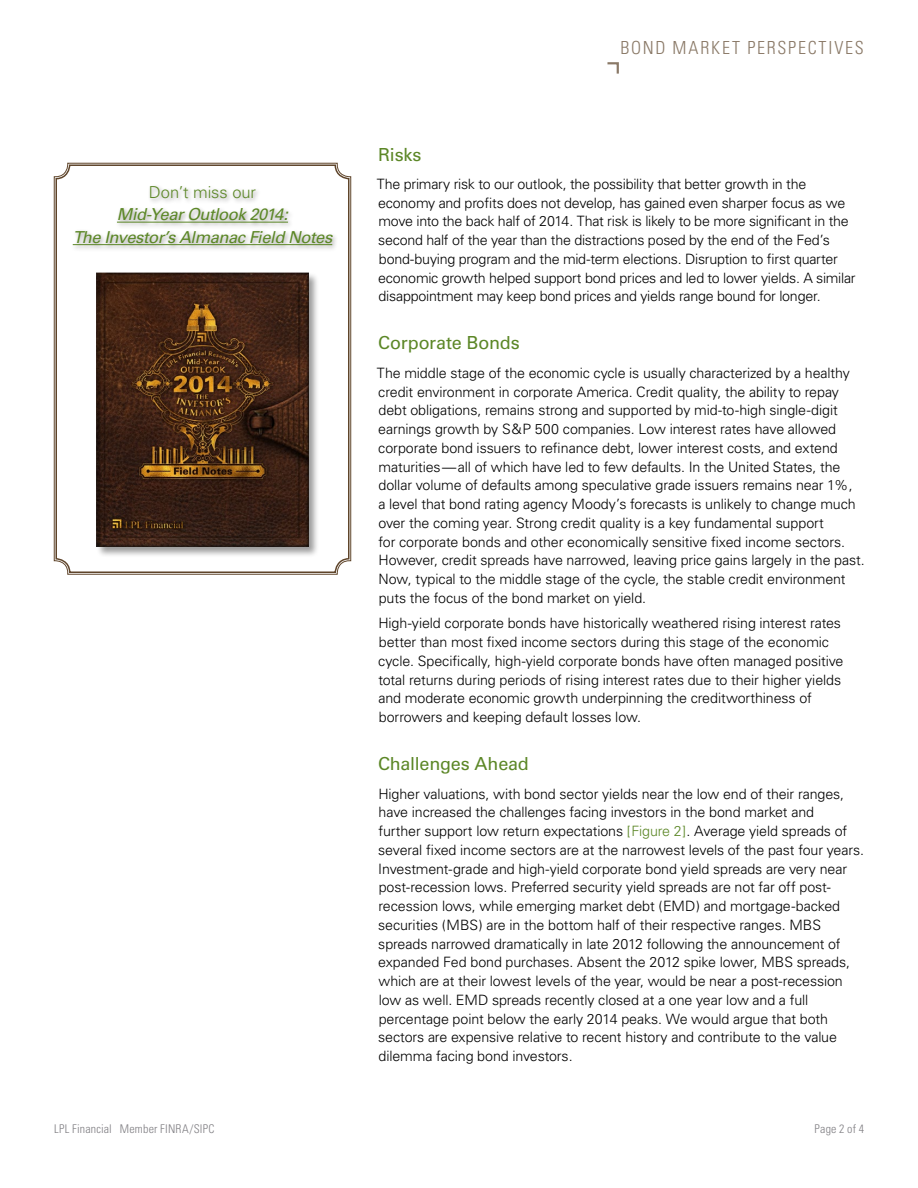
<style>
.page{position:relative;width:918px;height:1188px;background:#fff}
.page>*{position:absolute;margin:0;border:0;box-sizing:border-box;transform-origin:0 0}
.t1{font:18px "Univers";letter-spacing:-.01em;color:#5c8727}
.t2{font:300 condensed 18px "Univers";letter-spacing:.1em;color:#8a7967}
.t3{font:italic 16.5px/22.5px "Univers";letter-spacing:-.03em;color:#5c8727;text-align:center}
.t4{font:300 16.5px "Univers";letter-spacing:-.005em;color:#5c8727}
.t5{font:300 14.25px/18.8px "Univers";letter-spacing:-.01em;color:#000}
.t6{font:300 condensed 12px "Univers";letter-spacing:.015em;color:#807f83}
.s1{color:#5c8727}
</style>
<div class="page">
<svg style="left:607px;top:62px;width:12px;height:12px"></svg>
<svg style="left:54px;top:163px;width:297px;height:412px"></svg>
<div style="left:55px;top:164px;width:294px;height:409px;border:2px solid #5f452b;border-radius:13px"></div>
<div style="left:96px;top:272px;width:224px;height:286px;background:#000;opacity:.4"></div>
<img style="left:91px;top:268px;width:223px;height:284px">
<div style="left:71px;top:184px;width:268px;height:68px;background:#000;opacity:.38"></div>
<hr style="left:117px;top:222px;width:171px;height:1px;background:#5c8727">
<hr style="left:73px;top:244px;width:259px;height:1px;background:#5c8727">
<p class="t4" style="left:149px;top:182px;width:109px">Don’t miss our</p>
<p class="t3" style="left:73px;top:203px;width:261px">Mid-Year Outlook 2014:<br>The Investor’s Almanac Field Notes</p>
<p class="t2" style="left:621px;top:37px;width:245px">BOND MARKET PERSPECTIVES</p>
<p class="t1" style="left:378px;top:143px;width:45px">Risks</p>
<p class="t5" style="left:377px;top:175px;width:480px">The primary risk to our outlook, the possibility that better growth in the economy and profits does not develop, has gained even sharper focus as we move into the back half of 2014. That risk is likely to be more significant in the second half of the year than the distractions posed by the end of the Fed’s bond-buying program and the mid-term elections. Disruption to first quarter economic growth helped support bond prices and led to lower yields. A similar disappointment may keep bond prices and yields range bound for longer.</p>
<p class="t1" style="left:378px;top:332px;width:143px">Corporate Bonds</p>
<p class="t5" style="left:377px;top:364px;width:489px">The middle stage of the economic cycle is usually characterized by a healthy credit environment in corporate America. Credit quality, the ability to repay debt obligations, remains strong and supported by mid-to-high single-digit earnings growth by S&amp;P 500 companies. Low interest rates have allowed corporate bond issuers to refinance debt, lower interest costs, and extend maturities—all of which have led to few defaults. In the United States, the dollar volume of defaults among speculative grade issuers remains near 1%,<br>a level that bond rating agency Moody’s forecasts is unlikely to change much over the coming year. Strong credit quality is a key fundamental support<br>for corporate bonds and other economically sensitive fixed income sectors.<br>However, credit spreads have narrowed, leaving price gains largely in the past.<br>Now, typical to the middle stage of the cycle, the stable credit environment puts the focus of the bond market on yield.</p>
<p class="t5" style="left:378px;top:614px;width:467px">High-yield corporate bonds have historically weathered rising interest rates better than most fixed income sectors during this stage of the economic cycle. Specifically, high-yield corporate bonds have often managed positive total returns during periods of rising interest rates due to their higher yields and moderate economic growth underpinning the creditworthiness of borrowers and keeping default losses low.</p>
<p class="t1" style="left:378px;top:753px;width:152px">Challenges Ahead</p>
<p class="t5" style="left:378px;top:784px;width:487px">Higher valuations, with bond sector yields near the low end of their ranges, have increased the challenges facing investors in the bond market and<br>further support low return expectations <span class="s1">[Figure 2]</span>. Average yield spreads of several fixed income sectors are at the narrowest levels of the past four years.<br>Investment-grade and high-yield corporate bond yield spreads are very near post-recession lows. Preferred security yield spreads are not far off post&shy;recession lows, while emerging market debt (EMD) and mortgage-backed securities (MBS) are in the bottom half of their respective ranges. MBS spreads narrowed dramatically in late 2012 following the announcement of expanded Fed bond purchases. Absent the 2012 spike lower, MBS spreads, which are at their lowest levels of the year, would be near a post-recession low as well. EMD spreads recently closed at a one year low and a full percentage point below the early 2014 peaks. We would argue that both sectors are expensive relative to recent history and contribute to the value dilemma facing bond investors.</p>
<p class="t6" style="left:54px;top:1122px;width:162px">LPL Financial Member FINRA/SIPC</p>
<p class="t6" style="left:815px;top:1122px;width:51px">Page 2 of 4</p>
</div>
